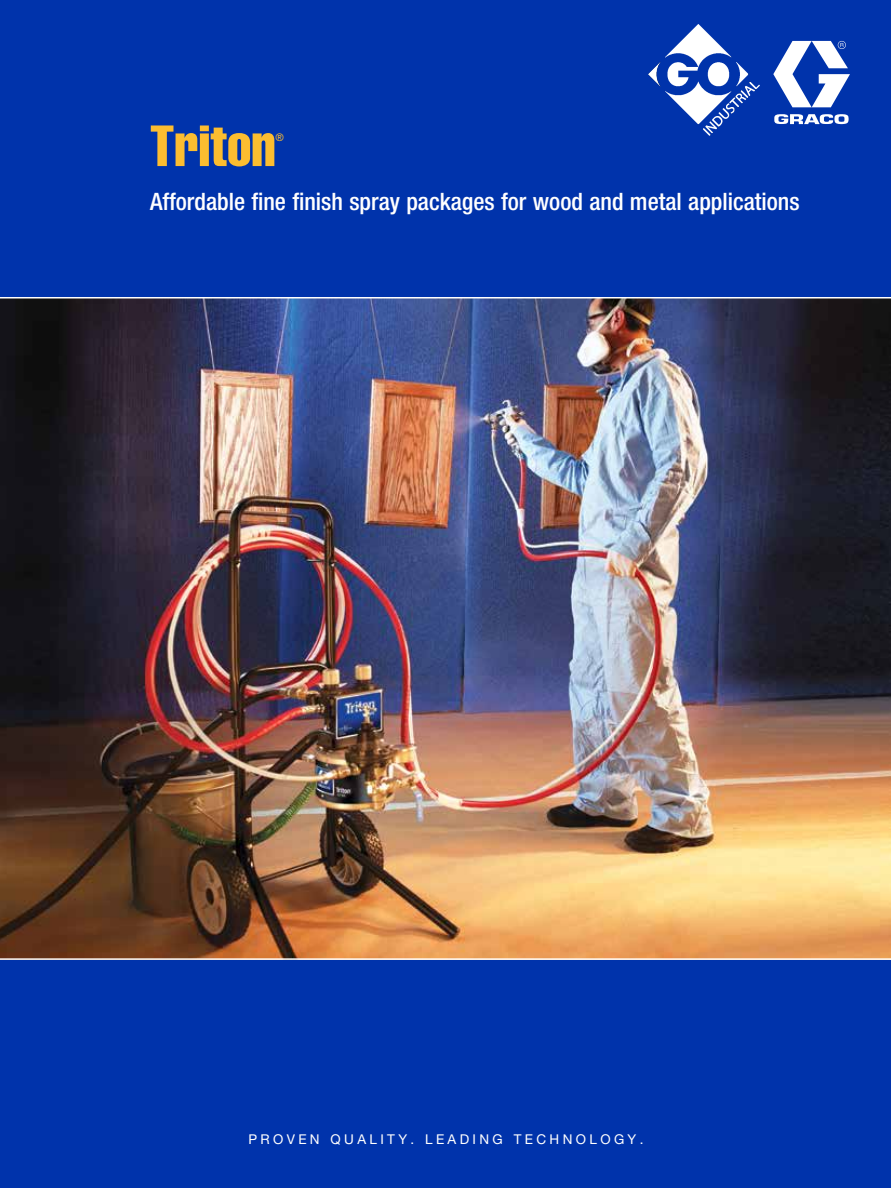
<style>
.page{position:relative;width:891px;height:1188px;background:#0033ab}
.page>*{position:absolute;margin:0;border:0;box-sizing:border-box;transform-origin:0 0}
.t1{font:57px "Helvetica LT Std Comp";color:#fcbd30}
.t2{font:500 condensed 24px "Helvetica Neue LT Std";color:#fff}
.t3{font:13.5px "Helvetica Neue LT Std";letter-spacing:.25em;color:#fff}
.t4{font:condensed 10.5px "Helvetica Neue LT Std";color:#fcbd30}
</style>
<div class="page">
<svg style="left:773px;top:41px;width:77px;height:83px"></svg>
<img style="left:0;top:298px;width:891px;height:660px">
<hr style="left:0;top:958px;width:891px;height:2px;background:#fff">
<hr style="left:0;top:297px;width:891px;height:1px;background:#fff">
<img style="left:649px;top:25px;width:110px;height:110px">
<h1 class="t1" style="left:150px;top:110px;width:127px">Triton</h1>
<p class="t4" style="left:276px;top:132px;width:10px">®</p>
<p class="t2" style="left:150px;top:187px;width:651px">Affordable fine finish spray packages for wood and metal applications</p>
<p class="t3" style="left:248px;top:1131px;width:397px">PROVEN QUALITY. LEADING TECHNOLOGY.</p>
</div>
